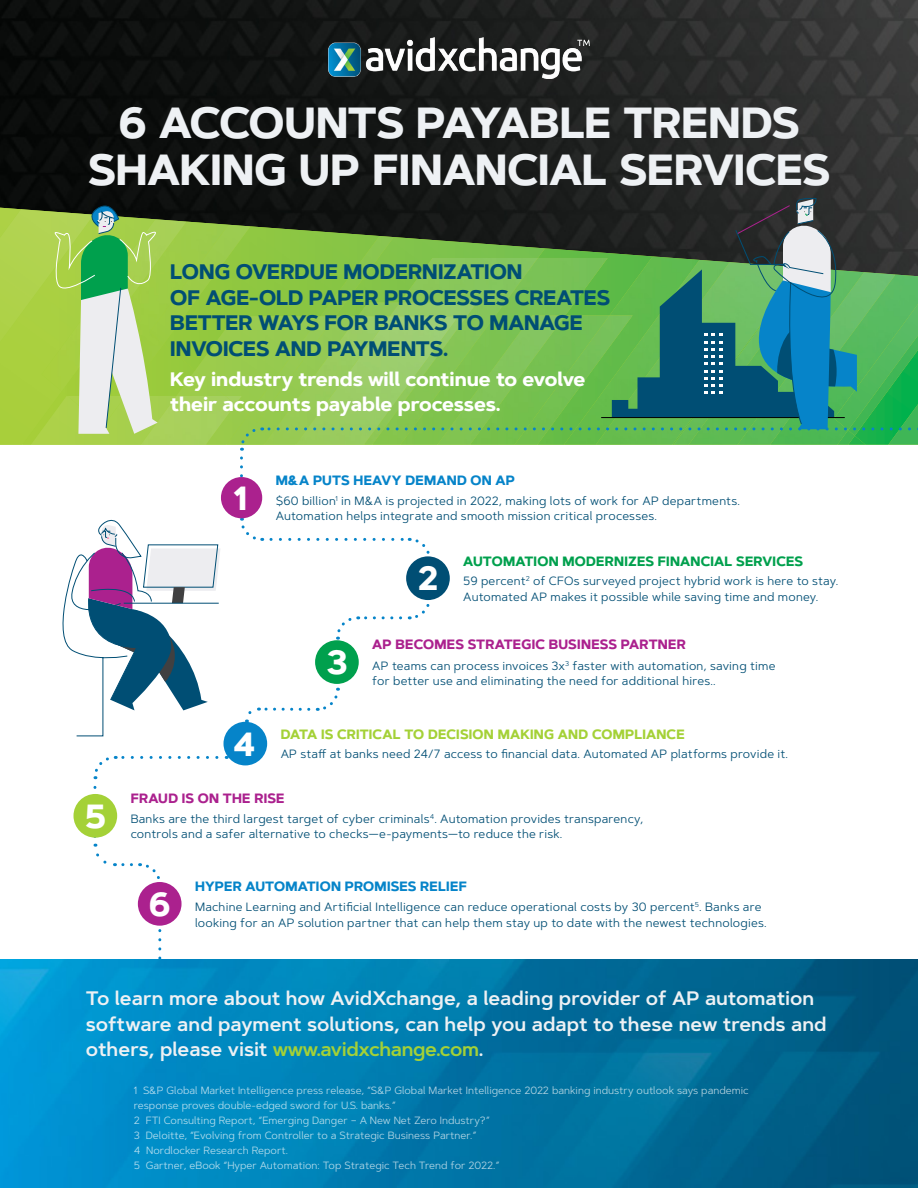
<style>
.page{position:relative;width:918px;height:1188px;background:#fff}
.page>*{position:absolute;margin:0;border:0;box-sizing:border-box;transform-origin:0 0}
.t1{font:700 43.5px/46.5px "Artegra Sans";color:#eef1f4;text-align:center}
.t2{font:700 33.45px "Artegra Sans";color:#fff}
.t3{font:700 21px/25.5px "Artegra Sans";letter-spacing:-.005em;color:#004e74}
.t4{font:600 19.5px/25.5px "Artegra Sans";color:#eef1f4}
.t5{font:700 19.5px/25.5px "Artegra Sans";letter-spacing:-.005em;color:#fff}
.t6{font:700 13.5px "Artegra Sans";letter-spacing:.015em;color:#0684c9}
.t7{font:700 13.5px "Artegra Sans";letter-spacing:.015em;color:#ab218e}
.t8{font:700 13.5px "Artegra Sans";letter-spacing:.015em;color:#a4d137}
.t9{font:700 13.5px "Artegra Sans";letter-spacing:.015em;color:#00a04d}
.t10{font:12px/15.6px "Artegra Sans";letter-spacing:.015em;color:#004e74}
.t11{font:10.5px/15px "Artegra Sans";color:#fff}
.s1{color:#a4d137}
</style>
<div class="page">
<img style="left:0;top:0;width:918px;height:208px">
<img style="left:328px;top:38px;width:262px;height:40px">
<div style="left:0;top:342px;width:52px;height:103px;background:#a9cf3d"></div>
<img style="left:0;top:208px;width:21px;height:1px">
<img style="left:0;top:209px;width:52px;height:133px">
<img style="left:42px;top:219px;width:145px;height:172px">
<img style="left:158px;top:225px;width:80px;height:119px">
<img style="left:177px;top:371px;width:18px;height:25px">
<img style="left:195px;top:316px;width:31px;height:80px">
<img style="left:226px;top:316px;width:12px;height:129px">
<img style="left:31px;top:396px;width:110px;height:49px">
<img style="left:141px;top:396px;width:95px;height:49px">
<img style="left:225px;top:396px;width:13px;height:8px">
<svg style="left:52px;top:200px;width:106px;height:234px;background:#a2c77e"></svg>
<svg style="left:238px;top:197px;width:680px;height:254px;background:#5d9858"></svg>
<svg style="left:93px;top:787px;width:22px;height:80px"></svg>
<svg style="left:123px;top:863px;width:37px;height:23px"></svg>
<svg style="left:158px;top:929px;width:3px;height:30px"></svg>
<div style="left:138px;top:882px;width:44px;height:44px;background:#ab218e;border-radius:50%"></div>
<div style="left:406px;top:556px;width:44px;height:44px;background:#004e74;border-radius:50%"></div>
<img style="left:0;top:959px;width:918px;height:229px">
<svg style="left:62px;top:458px;width:371px;height:321px"></svg>
<div style="left:74px;top:794px;width:43px;height:44px;background:#a4d137;border-radius:50%"></div>
<h1 class="t1" style="left:88px;top:101px;width:744px">6 ACCOUNTS PAYABLE TRENDS<br>SHAKING UP FINANCIAL SERVICES</h1>
<h3 class="t3" style="left:170px;top:260px;width:441px">LONG OVERDUE MODERNIZATION<br>OF AGE-OLD PAPER PROCESSES CREATES<br>BETTER WAYS FOR BANKS TO MANAGE<br>INVOICES AND PAYMENTS.</h3>
<h3 class="t5" style="left:170px;top:367px;width:417px">Key industry trends will continue to evolve their accounts payable processes.</h3>
<h2 class="t2" style="left:84px;top:791px;width:23px">5</h2>
<h2 class="t2" style="left:234px;top:474px;width:15px">1</h2>
<h2 class="t2" style="left:233px;top:719px;width:23px">4</h2>
<p class="t6" style="left:276px;top:470px;width:241px">M&amp;A PUTS HEAVY DEMAND ON AP</p>
<p class="t10" style="left:276px;top:493px;width:466px">$60 billion<sup>1</sup> in M&amp;A is projected in 2022, making lots of work for AP departments.<br>Automation helps integrate and smooth mission critical processes.</p>
<h2 class="t2" style="left:326px;top:638px;width:22px">3</h2>
<h2 class="t2" style="left:418px;top:554px;width:22px">2</h2>
<p class="t9" style="left:463px;top:551px;width:341px">AUTOMATION MODERNIZES FINANCIAL SERVICES</p>
<p class="t10" style="left:463px;top:573px;width:377px">59 percent<sup>2</sup> of CFOs surveyed project hybrid work is here to stay.<br>Automated AP makes it possible while saving time and money.</p>
<p class="t7" style="left:372px;top:634px;width:315px">AP BECOMES STRATEGIC BUSINESS PARTNER</p>
<p class="t10" style="left:372px;top:657px;width:405px">AP teams can process invoices 3x<sup>3</sup> faster with automation, saving time for better use and eliminating the need for additional hires..</p>
<p class="t8" style="left:281px;top:724px;width:405px">DATA IS CRITICAL TO DECISION MAKING AND COMPLIANCE</p>
<p class="t10" style="left:281px;top:746px;width:509px">AP staff at banks need 24/7 access to financial data. Automated AP platforms provide it.</p>
<p class="t7" style="left:131px;top:788px;width:155px">FRAUD IS ON THE RISE</p>
<p class="t10" style="left:131px;top:811px;width:514px">Banks are the third largest target of cyber criminals<sup>4</sup>. Automation provides transparency,</p>
<p class="t10" style="left:131px;top:826px;width:433px">controls and a safer alternative to checks—e-payments—to reduce the risk.</p>
<h2 class="t2" style="left:149px;top:879px;width:23px">6</h2>
<p class="t6" style="left:195px;top:877px;width:273px">HYPER AUTOMATION PROMISES RELIEF</p>
<p class="t10" style="left:195px;top:899px;width:568px">Machine Learning and Artificial Intelligence can reduce operational costs by 30 percent<sup>5</sup>. Banks are</p>
<p class="t10" style="left:195px;top:914px;width:573px">looking for an AP solution partner that can help them stay up to date with the newest technologies.</p>
<h3 class="t4" style="left:86px;top:986px;width:742px">To learn more about how AvidXchange, a leading provider of AP automation software and payment solutions, can help you adapt to these new trends and others, please visit <span class="s1">www.avidxchange.com</span>.</h3>
<p class="t11" style="left:134px;top:1083px;width:617px">1 S&amp;P Global Market Intelligence press release, “S&amp;P Global Market Intelligence 2022 banking industry outlook says pandemic response proves double-edged sword for U.S. banks.”<br>2 FTI Consulting Report, “Emerging Danger – A New Net Zero Industry?”<br>3 Deloitte, “Evolving from Controller to a Strategic Business Partner.”<br>4 Nordlocker Research Report.<br>5 Gartner, eBook “Hyper Automation: Top Strategic Tech Trend for 2022.”</p>
</div>
